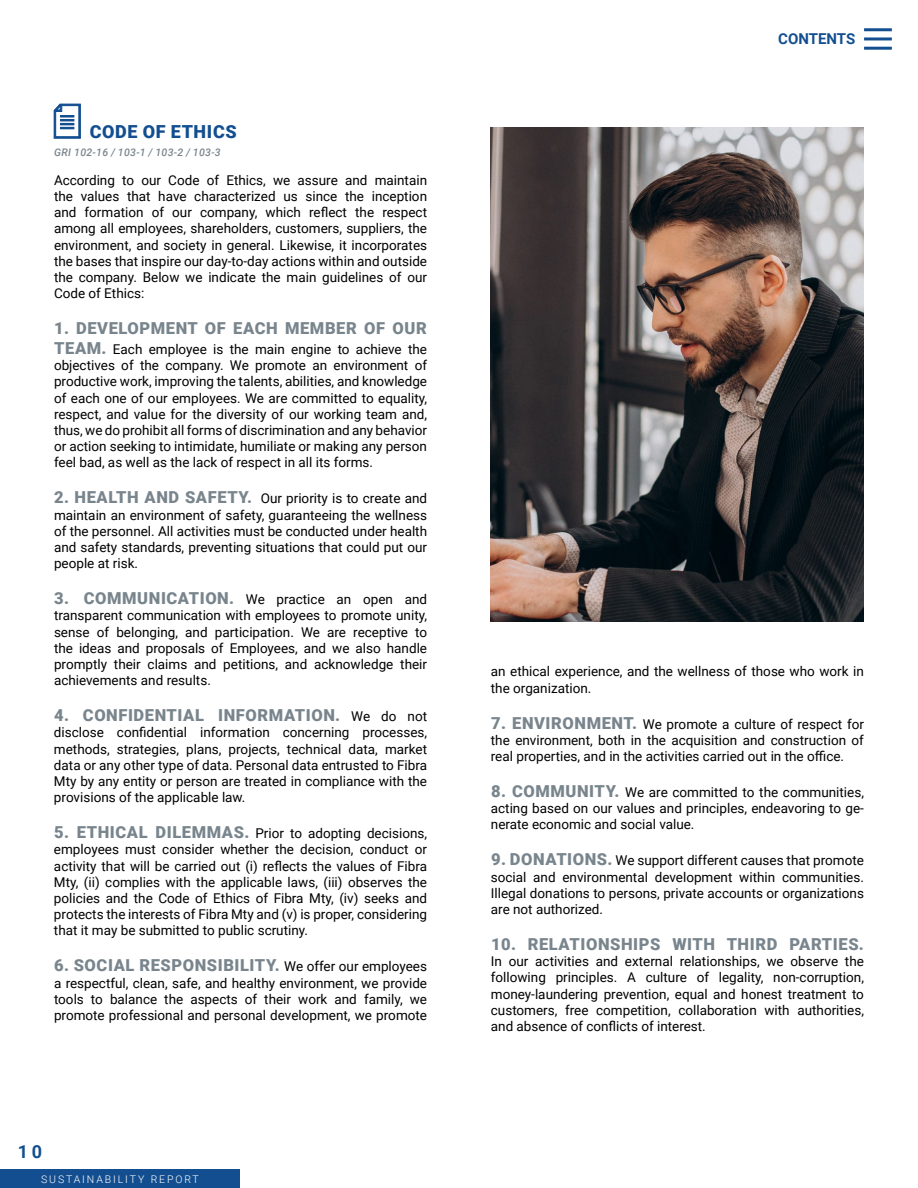
<style>
.page{position:relative;width:918px;height:1188px;background:#fff}
.page>*{position:absolute;margin:0;border:0;box-sizing:border-box;transform-origin:0 0}
.t1{font:900 18px "Roboto";letter-spacing:.035em;color:#134f90}
.t2{font:700 18px "Roboto";color:#134f90}
.t3{font:900 16.5px "Roboto";letter-spacing:.035em;color:#79858d}
.t4{font:700 15px "Roboto";color:#134f90}
.t5{font:13.5px/16.2px "Roboto";color:#000;text-align:justify}
.t6{font:italic 500 10.5px "Roboto";letter-spacing:.035em;color:#79858d}
.t7{font:300 10.5px "Roboto";letter-spacing:.18em;color:#fff}
.s1{font-weight:900;font-size:16.5px;color:#79858d}
.s2{font-weight:400;font-size:13.5px;color:#000}
</style>
<div class="page">
<div style="left:0;top:1169px;width:240px;height:19px;background:#134f90"></div>
<hr style="left:864px;top:47px;width:28px;height:3px;background:#134f90">
<hr style="left:864px;top:28px;width:28px;height:3px;background:#134f90">
<hr style="left:864px;top:37px;width:28px;height:3px;background:#134f90">
<svg style="left:54px;top:104px;width:27px;height:35px"></svg>
<img style="left:491px;top:128px;width:373px;height:494px">
<hr style="left:917px;top:0;width:1px;height:1188px;background:#194f90">
<h1 class="t1" style="left:90px;top:119px;width:148px">CODE OF ETHICS</h1>
<p class="t6" style="left:54px;top:145px;width:168px">GRI 102-16 / 103-1 / 103-2 / 103-3</p>
<p class="t5" style="left:54px;top:171px;width:375px">According to our Code of Ethics, we assure and maintain the values that have characterized us since the inception and formation of our company, which reflect the respect among all employees, shareholders, customers, suppliers, the environment, and society in general. Likewise, it incorporates the bases that inspire our day-to-day actions within and outside the company. Below we indicate the main guidelines of our Code of Ethics:</p>
<p class="t3" style="left:54px;top:317px;width:374px">1. DEVELOPMENT OF EACH MEMBER OF OUR</p>
<p class="t5" style="left:54px;top:341px;width:375px"><span class="s1">TEAM.</span> Each employee is the main engine to achieve the objectives of the company. We promote an environment of productive work, improving the talents, abilities, and knowledge of each one of our employees. We are committed to equality, respect, and value for the diversity of our working team and, thus, we do prohibit all forms of discrimination and any behavior or action seeking to intimidate, humiliate or making any person feel bad, as well as the lack of respect in all its forms.</p>
<p class="t5" style="left:54px;top:490px;width:375px"><span class="s1">2. HEALTH AND SAFETY.</span> Our priority is to create and maintain an environment of safety, guaranteeing the wellness of the personnel. All activities must be conducted under health and safety standards, preventing situations that could put our people at risk.</p>
<p class="t5" style="left:54px;top:591px;width:375px"><span class="s1">3. COMMUNICATION.</span> We practice an open and transparent communication with employees to promote unity, sense of belonging, and participation. We are receptive to the ideas and proposals of Employees, and we also handle promptly their claims and petitions, and acknowledge their achievements and results.</p>
<p class="t3" style="left:54px;top:704px;width:374px">4. CONFIDENTIAL INFORMATION. <span class="s2">We do not</span></p>
<p class="t5" style="left:54px;top:724px;width:375px">disclose confidential information concerning processes, methods, strategies, plans, projects, technical data, market data or any other type of data. Personal data entrusted to Fibra Mty by any entity or person are treated in compliance with the provisions of the applicable law.</p>
<p class="t5" style="left:54px;top:825px;width:375px"><span class="s1">5. ETHICAL DILEMMAS.</span> Prior to adopting decisions, employees must consider whether the decision, conduct or activity that will be carried out (i) reflects the values of Fibra Mty, (ii) complies with the applicable laws, (iii) observes the policies and the Code of Ethics of Fibra Mty, (iv) seeks and protects the interests of Fibra Mty and (v) is proper, considering that it may be submitted to public scrutiny.</p>
<p class="t3" style="left:54px;top:954px;width:374px">6. SOCIAL RESPONSIBILITY. <span class="s2">We offer our employees</span></p>
<p class="t5" style="left:54px;top:974px;width:375px">a respectful, clean, safe, and healthy environment, we provide tools to balance the aspects of their work and family, we promote professional and personal development, we promote</p>
<h1 class="t2" style="left:18px;top:1139px;width:26px">10</h1>
<p class="t7" style="left:41px;top:1171px;width:159px">SUSTAINABILITY REPORT</p>
<p class="t4" style="left:778px;top:28px;width:79px">CONTENTS</p>
<p class="t5" style="left:491px;top:663px;width:375px">an ethical experience, and the wellness of those who work in the organization.</p>
<p class="t5" style="left:491px;top:715px;width:375px"><span class="s1">7. ENVIRONMENT.</span> We promote a culture of respect for the environment, both in the acquisition and construction of real properties, and in the activities carried out in the office.</p>
<p class="t5" style="left:491px;top:784px;width:375px"><span class="s1">8. COMMUNITY.</span> We are committed to the communities, acting based on our values and principles, endeavoring to ge&shy;nerate economic and social value.</p>
<p class="t5" style="left:491px;top:852px;width:375px"><span class="s1">9. DONATIONS.</span> We support different causes that promote social and environmental development within communities.<br>Illegal donations to persons, private accounts or organizations are not authorized.</p>
<p class="t3" style="left:491px;top:933px;width:374px">10. RELATIONSHIPS WITH THIRD PARTIES.</p>
<p class="t5" style="left:491px;top:953px;width:375px">In our activities and external relationships, we observe the following principles. A culture of legality, non-corruption, money-laundering prevention, equal and honest treatment to customers, free competition, collaboration with authorities, and absence of conflicts of interest.</p>
</div>
